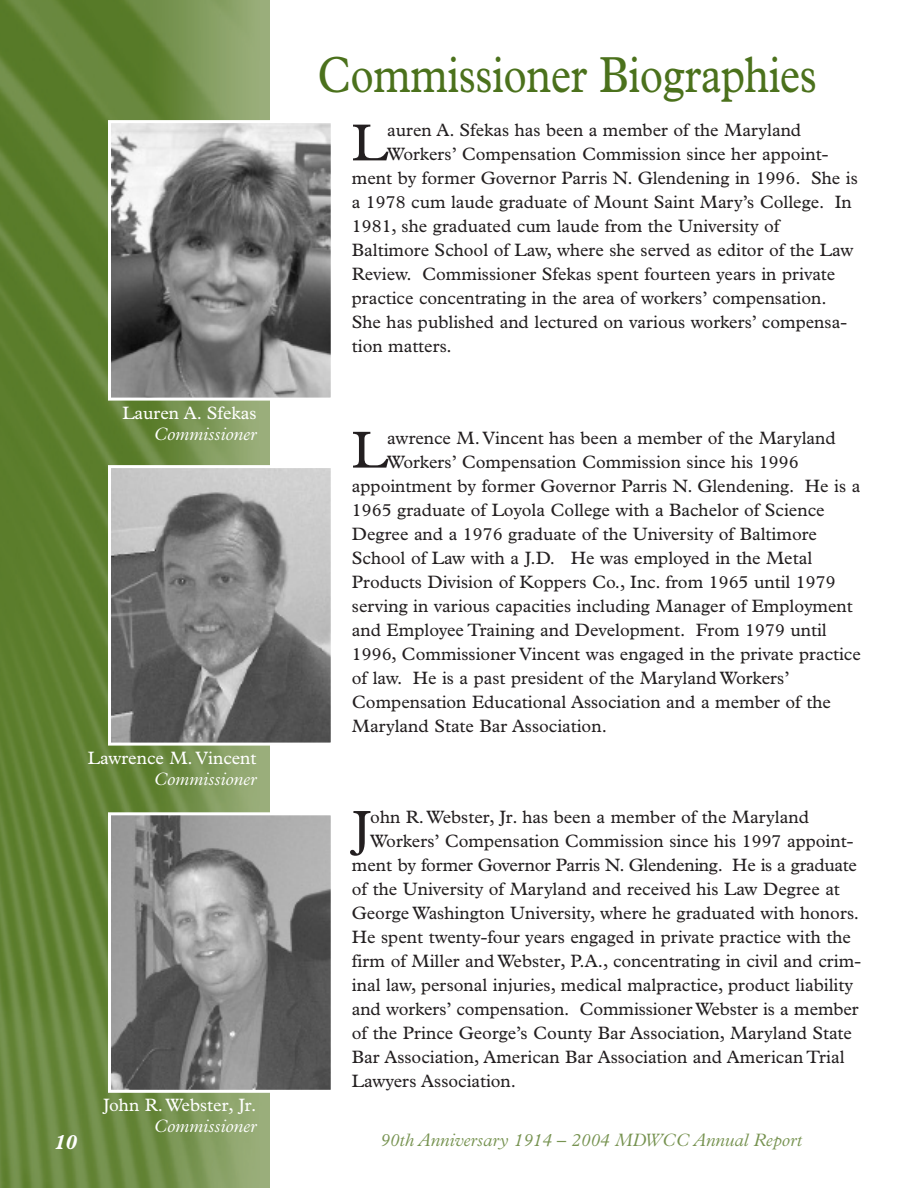
<style>
.page{position:relative;width:918px;height:1188px;background:#fff}
.page>*{position:absolute;margin:0;border:0;box-sizing:border-box;transform-origin:0 0}
.t1{font:52.5px "Plantin";color:#231f20}
.t2{font:51px "Plantin";letter-spacing:-.01em;color:#4b711c;scale:.85 1}
.t3{font:italic 700 21px "Plantin";color:#fff}
.t4{font:18px "Plantin";color:#231f20}
.t5{font:18px "Plantin";color:#fff}
.t6{font:italic 300 18px "Plantin";color:#779351}
.t7{font:italic 300 18px "Plantin";color:#fff}
</style>
<div class="page">
<img style="left:0;top:0;width:270px;height:1188px">
<img style="left:112px;top:124px;width:218px;height:273px">
<div style="left:108px;top:120px;width:226px;height:281px;border:3px solid #fff"></div>
<img style="left:112px;top:469px;width:218px;height:273px">
<div style="left:108px;top:465px;width:226px;height:281px;border:3px solid #fff"></div>
<img style="left:112px;top:816px;width:218px;height:273px">
<div style="left:108px;top:812px;width:226px;height:281px;border:3px solid #fff"></div>
<p class="t5" style="left:122px;top:407px;width:136px">Lauren A. Sfekas</p>
<p class="t7" style="left:154px;top:428px;width:104px">Commissioner</p>
<p class="t5" style="left:88px;top:752px;width:170px">Lawrence M. Vincent</p>
<p class="t7" style="left:154px;top:773px;width:104px">Commissioner</p>
<h2 class="t2" style="left:317px;top:57px;width:590px">Commissioner Biographies</h2>
<h1 class="t1" style="left:352px;top:125px;width:37px">L</h1>
<p class="t4" style="left:387px;top:124px;width:415px">auren A. Sfekas has been a member of the Maryland</p>
<p class="t4" style="left:387px;top:148px;width:443px">Workers’ Compensation Commission since her appoint-</p>
<p class="t4" style="left:352px;top:172px;width:507px">ment by former Governor Parris N. Glendening in 1996. She is</p>
<p class="t4" style="left:352px;top:196px;width:501px">a 1978 cum laude graduate of Mount Saint Mary’s College. In</p>
<p class="t4" style="left:352px;top:220px;width:429px">1981, she graduated cum laude from the University of</p>
<p class="t4" style="left:352px;top:244px;width:503px">Baltimore School of Law, where she served as editor of the Law</p>
<p class="t4" style="left:352px;top:268px;width:485px">Review. Commissioner Sfekas spent fourteen years in private</p>
<p class="t4" style="left:352px;top:292px;width:476px">practice concentrating in the area of workers’ compensation.</p>
<p class="t4" style="left:352px;top:316px;width:497px">She has published and lectured on various workers’ compensa-</p>
<p class="t4" style="left:352px;top:340px;width:102px">tion matters.</p>
<h1 class="t1" style="left:352px;top:432px;width:37px">L</h1>
<p class="t4" style="left:387px;top:431px;width:450px">awrence M. Vincent has been a member of the Maryland</p>
<p class="t4" style="left:387px;top:455px;width:413px">Workers’ Compensation Commission since his 1996</p>
<p class="t4" style="left:352px;top:479px;width:510px">appointment by former Governor Parris N. Glendening. He is a</p>
<p class="t4" style="left:352px;top:503px;width:474px">1965 graduate of Loyola College with a Bachelor of Science</p>
<p class="t4" style="left:352px;top:527px;width:467px">Degree and a 1976 graduate of the University of Baltimore</p>
<p class="t4" style="left:352px;top:551px;width:462px">School of Law with a J.D. He was employed in the Metal</p>
<p class="t4" style="left:352px;top:575px;width:485px">Products Division of Koppers Co., Inc. from 1965 until 1979</p>
<p class="t4" style="left:352px;top:599px;width:503px">serving in various capacities including Manager of Employment</p>
<p class="t4" style="left:352px;top:623px;width:476px">and Employee Training and Development. From 1979 until</p>
<p class="t4" style="left:352px;top:647px;width:511px">1996, Commissioner Vincent was engaged in the private practice</p>
<p class="t4" style="left:352px;top:671px;width:439px">of law. He is a past president of the Maryland Workers’</p>
<p class="t4" style="left:352px;top:695px;width:481px">Compensation Educational Association and a member of the</p>
<p class="t4" style="left:352px;top:719px;width:257px">Maryland State Bar Association.</p>
<h1 class="t1" style="left:352px;top:811px;width:20px">J</h1>
<p class="t4" style="left:370px;top:811px;width:440px">ohn R. Webster, Jr. has been a member of the Maryland</p>
<p class="t4" style="left:370px;top:835px;width:485px">Workers’ Compensation Commission since his 1997 appoint-</p>
<p class="t4" style="left:352px;top:859px;width:507px">ment by former Governor Parris N. Glendening. He is a graduate</p>
<p class="t4" style="left:352px;top:883px;width:489px">of the University of Maryland and received his Law Degree at</p>
<p class="t4" style="left:352px;top:907px;width:509px">George Washington University, where he graduated with honors.</p>
<p class="t4" style="left:352px;top:931px;width:501px">He spent twenty-four years engaged in private practice with the</p>
<p class="t4" style="left:352px;top:955px;width:511px">firm of Miller and Webster, P.A., concentrating in civil and crim-</p>
<p class="t4" style="left:352px;top:979px;width:503px">inal law, personal injuries, medical malpractice, product liability</p>
<p class="t4" style="left:352px;top:1003px;width:508px">and workers’ compensation. Commissioner Webster is a member</p>
<p class="t4" style="left:352px;top:1027px;width:502px">of the Prince George’s County Bar Association, Maryland State</p>
<p class="t4" style="left:352px;top:1051px;width:494px">Bar Association, American Bar Association and American Trial</p>
<p class="t4" style="left:352px;top:1075px;width:166px">Lawyers Association.</p>
<p class="t5" style="left:103px;top:1099px;width:155px">John R. Webster, Jr.</p>
<p class="t7" style="left:154px;top:1120px;width:104px">Commissioner</p>
<p class="t3" style="left:54px;top:1134px;width:24px">10</p>
<p class="t6" style="left:380px;top:1134px;width:423px">90th Anniversary 1914 – 2004 MDWCC Annual Report</p>
</div>
